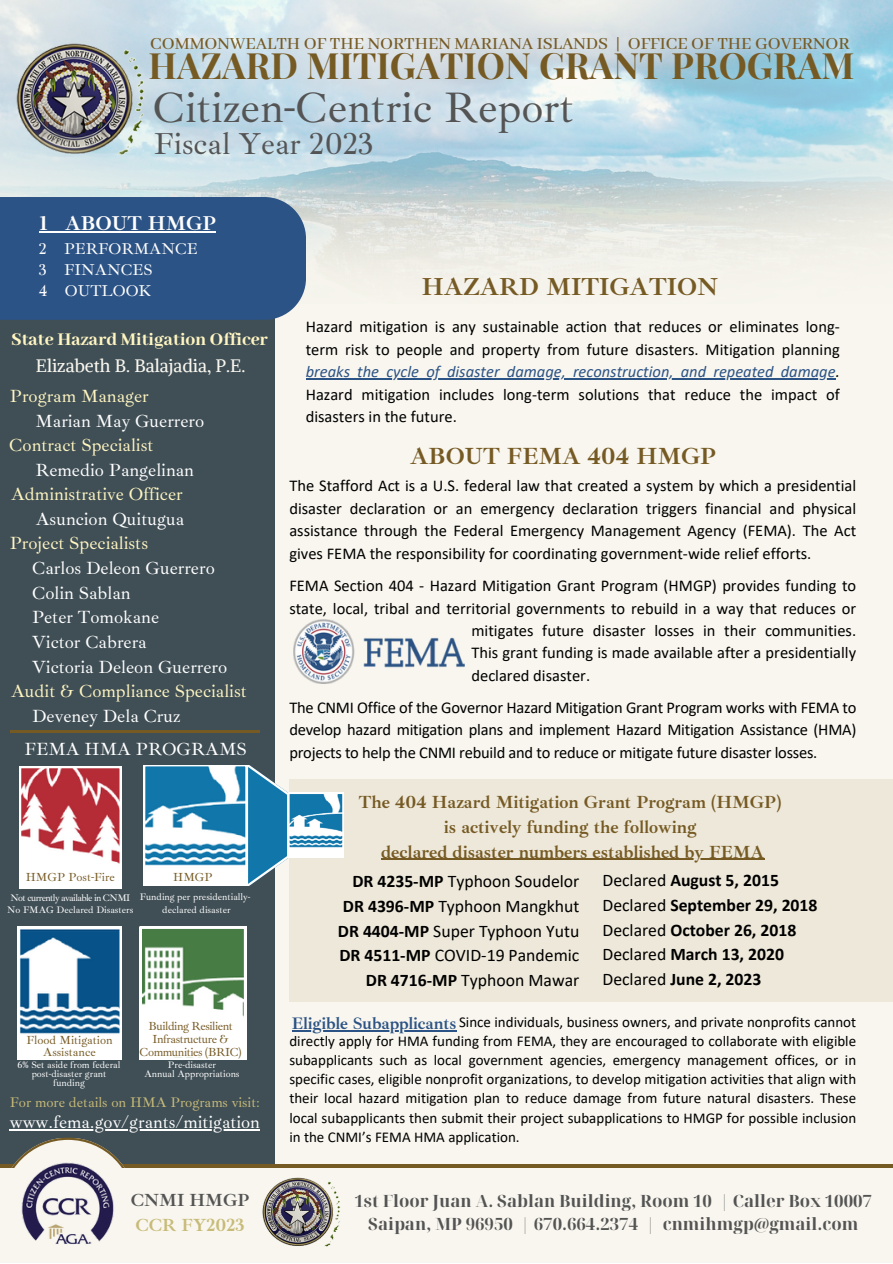
<style>
.page{position:relative;width:893px;height:1264px;background:#fff}
.page>*{position:absolute;margin:0;border:0;box-sizing:border-box;transform-origin:0 0}
.t1{font:43.65px "Ibarra Real Nova";color:#545454}
.t2{font:700 35.55px "Playfair Display SC";color:#765a24}
.t3{font:31.05px "Ibarra Real Nova";color:#545454}
.t4{font:700 25.2px "Ibarra Real Nova";color:#765a24}
.t5{font:700 24px "Ibarra Real Nova";color:#765a24}
.t6{font:700 20.55px "Ibarra Real Nova";color:#fff}
.t7{font:800 19.5px "Abhaya Libre";color:#fff5c1}
.t8{font:500 18.9px "Abhaya Libre";color:#765a24}
.t9{font:18px "Ibarra Real Nova";color:#fff}
.t10{font:700 18px "Ibarra Real Nova";color:#765a24}
.t11{font:18px "Ibarra Real Nova";color:#fff5c1}
.t12{font:18px "Alike";color:#f8f6ee}
.t13{font:700 18px "Ibarra Real Nova";color:#c8bb78}
.t14{font:700 18px "Ibarra Real Nova";color:#545454}
.t15{font:17.85px "Ibarra Real Nova";color:#fff}
.t16{font:17.7px "Calibri";color:#000}
.t17{font:700 17.7px "Calibri";color:#000}
.t18{font:700 17.1px "Ibarra Real Nova";letter-spacing:-.005em;color:#2c5385}
.t19{font:700 16.95px/23px "Noto Serif Display";color:#545454;text-align:center}
.t20{font:16.5px/22.5px "Calibri";color:#000;text-align:justify}
.t21{font:16.05px "Ibarra Real Nova";color:#fff}
.t22{font:15px/19px "Calibri";color:#000;text-align:justify}
.t23{font:14.25px "Ibarra Real Nova";color:#c8bb78}
.t24{font:12px/13px "Ibarra Real Nova";letter-spacing:-.035em;color:#765a24;text-align:center}
.t25{font:12px/12px "Ibarra Real Nova";color:#765a24;text-align:center}
.t26{font:700 12px "Ibarra Real Nova";color:#765a24}
.t27{font:9.75px/9px "Ibarra Real Nova";color:#fff;text-align:center}
.t28{font:9.75px "Ibarra Real Nova";letter-spacing:-.055em;color:#fff}
.s1{font-style:italic;color:#2c5385}
.s2{font-style:italic}
.s3{font-weight:400}
.s4{font-weight:700}
</style>
<div class="page">
<div style="left:0;top:0;width:892px;height:1262px;background:#f8f6ee"></div>
<div style="left:289px;top:779px;width:603px;height:223px;background:#ede8d9"></div>
<img style="left:293px;top:619px;width:171px;height:64px">
<div style="left:0;top:315px;width:275px;height:850px;background:#404f56"></div>
<svg style="left:0;top:0;width:892px;height:266px"></svg>
<div style="left:0;top:197px;width:306px;height:123px;background:#2c5385"></div>
<hr style="left:65px;top:231px;width:151px;height:1px;background:#fff">
<hr style="left:0;top:1164px;width:892px;height:3px;background:#765a24">
<svg style="left:12px;top:1137px;width:112px;height:30px"></svg>
<img style="left:21px;top:1161px;width:94px;height:83px">
<svg style="left:19px;top:766px;width:102px;height:122px"></svg>
<svg style="left:140px;top:926px;width:106px;height:133px"></svg>
<svg style="left:17px;top:926px;width:105px;height:133px"></svg>
<hr style="left:10px;top:730px;width:250px;height:2px;background:#765a24">
<svg style="left:143px;top:765px;width:200px;height:121px"></svg>
<hr style="left:306px;top:378px;width:529px;height:1px;background:#2c5385">
<hr style="left:381px;top:858px;width:383px;height:1px;background:#765a24">
<img style="left:262px;top:1177px;width:78px;height:70px">
<hr style="left:292px;top:1030px;width:164px;height:1px;background:#2c5385">
<hr style="left:10px;top:1129px;width:250px;height:1px;background:#fff">
<p class="t8" style="left:150px;top:33px;width:701px">COMMONWEALTH OF THE NORTHEN MARIANA ISLANDS | OFFICE OF THE GOVERNOR</p>
<p class="t2" style="left:148px;top:40px;width:707px">HAZARD MITIGATION GRANT PROGRAM</p>
<p class="t1" style="left:153px;top:80px;width:422px">Citizen-Centric Report</p>
<p class="t3" style="left:154px;top:125px;width:221px">Fiscal Year 2023</p>
<p class="t6" style="left:39px;top:210px;width:178px">1 ABOUT HMGP</p>
<p class="t21" style="left:39px;top:238px;width:160px">2 PERFORMANCE</p>
<p class="t21" style="left:39px;top:260px;width:115px">3 FINANCES</p>
<p class="t21" style="left:39px;top:281px;width:114px">4 OUTLOOK</p>
<p class="t7" style="left:11px;top:329px;width:258px">State Hazard Mitigation Officer</p>
<p class="t12" style="left:36px;top:354px;width:211px">Elizabeth B. Balajadia, P.E.</p>
<p class="t11" style="left:10px;top:385px;width:140px">Program Manager</p>
<p class="t9" style="left:35px;top:410px;width:170px">Marian May Guerrero</p>
<p class="t11" style="left:9px;top:434px;width:146px">Contract Specialist</p>
<p class="t9" style="left:35px;top:459px;width:160px">Remedio Pangelinan</p>
<p class="t11" style="left:11px;top:483px;width:173px">Administrative Officer</p>
<p class="t9" style="left:36px;top:508px;width:150px">Asuncion Quitugua</p>
<p class="t11" style="left:10px;top:532px;width:140px">Project Specialists</p>
<p class="t9" style="left:32px;top:556px;width:184px">Carlos Deleon Guerrero</p>
<p class="t9" style="left:32px;top:581px;width:100px">Colin Sablan</p>
<p class="t9" style="left:32px;top:606px;width:128px">Peter Tomokane</p>
<p class="t9" style="left:32px;top:631px;width:116px">Victor Cabrera</p>
<p class="t9" style="left:32px;top:655px;width:197px">Victoria Deleon Guerrero</p>
<p class="t11" style="left:11px;top:680px;width:237px">Audit &amp; Compliance Specialist</p>
<p class="t9" style="left:32px;top:704px;width:150px">Deveney Dela Cruz</p>
<p class="t9" style="left:24px;top:738px;width:224px">FEMA HMA PROGRAMS</p>
<p class="t4" style="left:421px;top:270px;width:298px">HAZARD MITIGATION</p>
<p class="t20" style="left:306px;top:317px;width:535px">Hazard mitigation is any sustainable action that reduces or eliminates long&shy;term risk to people and property from future disasters. Mitigation planning <span class="s1">breaks the cycle of disaster damage, reconstruction, and repeated damage</span><span class="s2">.<br></span>Hazard mitigation includes long-term solutions that reduce the impact of disasters in the future.</p>
<p class="t5" style="left:410px;top:441px;width:307px">ABOUT FEMA 404 HMGP</p>
<p class="t20" style="left:289px;top:475px;width:568px">The Stafford Act is a U.S. federal law that created a system by which a presidential disaster declaration or an emergency declaration triggers financial and physical assistance through the Federal Emergency Management Agency (FEMA). The Act gives FEMA the responsibility for coordinating government-wide relief efforts.</p>
<p class="t20" style="left:289px;top:576px;width:568px">FEMA Section 404 - Hazard Mitigation Grant Program (HMGP) provides funding to state, local, tribal and territorial governments to rebuild in a way that reduces or</p>
<p class="t20" style="left:471px;top:620px;width:386px">mitigates future disaster losses in their communities.<br>This grant funding is made available after a presidentially declared disaster.</p>
<p class="t20" style="left:289px;top:697px;width:568px">The CNMI Office of the Governor Hazard Mitigation Grant Program works with FEMA to develop hazard mitigation plans and implement Hazard Mitigation Assistance (HMA) projects to help the CNMI rebuild and to reduce or mitigate future disaster losses.</p>
<p class="t10" style="left:359px;top:791px;width:424px">The 404 Hazard Mitigation Grant Program (HMGP)</p>
<p class="t10" style="left:444px;top:815px;width:254px">is actively funding the following</p>
<p class="t10" style="left:381px;top:840px;width:385px">declared disaster numbers established by FEMA</p>
<p class="t25" style="left:26px;top:870px;width:90px">HMGP Post-Fire</p>
<p class="t24" style="left:173px;top:870px;width:41px">HMGP</p>
<p class="t26" style="left:171px;top:869px;width:41px">HM P</p>
<p class="t17" style="left:602px;top:872px;width:178px"><span class="s3">Declared</span> August 5, 2015</p>
<p class="t17" style="left:602px;top:897px;width:216px"><span class="s3">Declared</span> September 29, 2018</p>
<p class="t17" style="left:602px;top:922px;width:195px"><span class="s3">Declared</span> October 26, 2018</p>
<p class="t17" style="left:602px;top:947px;width:183px"><span class="s3">Declared</span> March 13, 2020</p>
<p class="t17" style="left:602px;top:971px;width:160px"><span class="s3">Declared</span> June 2, 2023</p>
<p class="t16" style="left:352px;top:874px;width:228px"><span class="s4">DR 4235-MP</span> Typhoon Soudelor</p>
<p class="t16" style="left:343px;top:898px;width:238px"><span class="s4">DR 4396-MP</span> Typhoon Mangkhut</p>
<p class="t16" style="left:338px;top:923px;width:243px"><span class="s4">DR 4404-MP</span> Super Typhoon Yutu</p>
<p class="t16" style="left:339px;top:948px;width:241px"><span class="s4">DR 4511-MP</span> COVID-19 Pandemic</p>
<p class="t16" style="left:366px;top:972px;width:215px"><span class="s4">DR 4716-MP</span> Typhoon Mawar</p>
<p class="t27" style="left:140px;top:892px;width:112px">Funding per presidentially-</p>
<p class="t27" style="left:162px;top:904px;width:70px">declared disaster</p>
<p class="t28" style="left:10px;top:891px;width:121px">Not currently available in CNMI</p>
<p class="t27" style="left:7px;top:904px;width:128px">No FMAG Declared Disasters</p>
<p class="t25" style="left:26px;top:1034px;width:88px">Flood Mitigation<br>Assistance</p>
<p class="t24" style="left:140px;top:1019px;width:104px">Building Resilient<br>Infrastructure &amp;<br>Communities (BRIC)</p>
<p class="t27" style="left:18px;top:1060px;width:104px">6% Set aside from federal post-disaster grant funding</p>
<p class="t27" style="left:168px;top:1060px;width:49px">Pre-disaster</p>
<p class="t27" style="left:144px;top:1069px;width:97px">Annual Appropriations</p>
<p class="t23" style="left:10px;top:1093px;width:252px">For more details on HMA Programs visit:</p>
<p class="t15" style="left:10px;top:1111px;width:251px">www.fema.gov/grants/mitigation</p>
<p class="t14" style="left:131px;top:1188px;width:120px">CNMI HMGP</p>
<p class="t13" style="left:135px;top:1213px;width:111px">CCR FY2023</p>
<p class="t22" style="left:289px;top:1013px;width:568px;text-indent:170px">Since individuals, business owners, and private nonprofits cannot directly apply for HMA funding from FEMA, they are encouraged to collaborate with eligible subapplicants such as local government agencies, emergency management offices, or in specific cases, eligible nonprofit organizations, to develop mitigation activities that align with their local hazard mitigation plan to reduce damage from future natural disasters. These local subapplicants then submit their project subapplications to HMGP for possible inclusion in the CNMI’s FEMA HMA application.</p>
<p class="t18" style="left:292px;top:1013px;width:166px">Eligible Subapplicants</p>
<p class="t19" style="left:354px;top:1188px;width:519px">1st Floor Juan A. Sablan Building, Room 10 | Caller Box 10007<br>Saipan, MP 96950 | 670.664.2374 | cnmihmgp@gmail.com</p>
</div>
